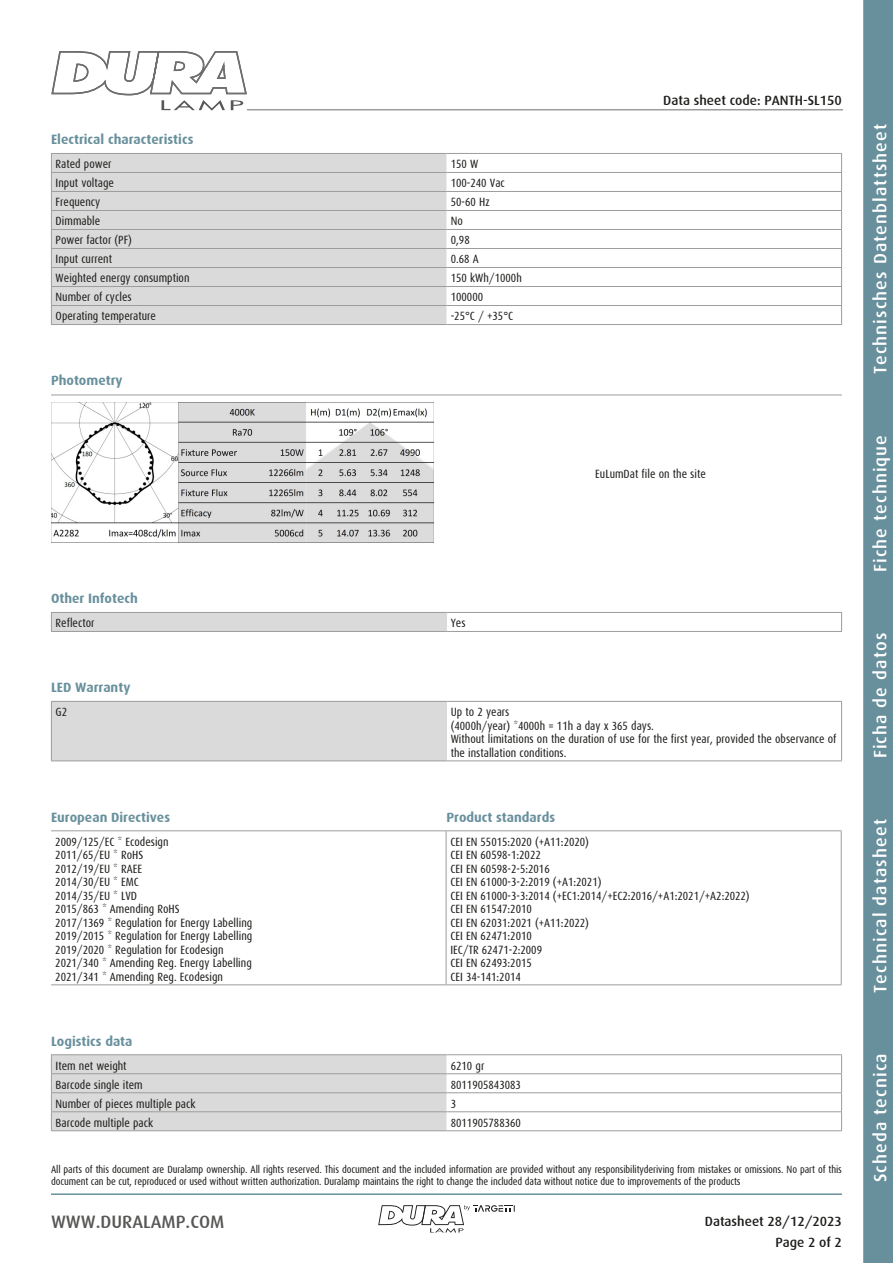
<style>
.page{position:relative;width:893px;height:1263px;background:#fff}
.page>*{position:absolute;margin:0;border:0;box-sizing:border-box;transform-origin:0 0}
.t1{font:500 18px "Dax";letter-spacing:.06em;color:#fff}
.t2{font:500 18px "Dax";color:#575756}
.t3{font:700 13.5px "Dax";color:#68909c}
.t4{font:500 13.5px/21.3px "Dax";color:#1d1d1b;text-align:right}
.t5{font:12px/13.5px "Dax Condensed";color:#1d1d1b}
.t6{font:10.5px/12px "Dax Condensed";letter-spacing:-.01em;color:#1d1d1b}
</style>
<div class="page">
<svg style="left:863px;top:0;width:30px;height:1263px;background:#6b929e"></svg>
<hr style="left:51px;top:1193px;width:791px;height:2px;background:#68909c">
<svg style="left:51px;top:51px;width:197px;height:60px"></svg>
<svg style="left:378px;top:1205px;width:137px;height:28px"></svg>
<hr style="left:247px;top:109px;width:596px;height:1px;background:#9d9d9c">
<div style="left:52px;top:154px;width:394px;height:170px;background:#dadada"></div>
<hr style="left:446px;top:153px;width:396px;height:1px;background:#9d9d9c">
<hr style="left:446px;top:172px;width:396px;height:1px;background:#9d9d9c">
<hr style="left:446px;top:191px;width:396px;height:1px;background:#9d9d9c">
<hr style="left:446px;top:210px;width:396px;height:1px;background:#9d9d9c">
<hr style="left:446px;top:229px;width:396px;height:1px;background:#9d9d9c">
<hr style="left:446px;top:248px;width:396px;height:1px;background:#9d9d9c">
<hr style="left:446px;top:267px;width:396px;height:1px;background:#9d9d9c">
<hr style="left:446px;top:286px;width:396px;height:1px;background:#9d9d9c">
<hr style="left:446px;top:305px;width:396px;height:1px;background:#9d9d9c">
<svg style="left:841px;top:154px;width:1px;height:170px"></svg>
<hr style="left:446px;top:324px;width:396px;height:1px;background:#9d9d9c">
<hr style="left:51px;top:153px;width:395px;height:1px;background:#9d9d9c">
<hr style="left:51px;top:172px;width:395px;height:1px;background:#9d9d9c">
<hr style="left:51px;top:191px;width:395px;height:1px;background:#9d9d9c">
<hr style="left:51px;top:210px;width:395px;height:1px;background:#9d9d9c">
<hr style="left:51px;top:229px;width:395px;height:1px;background:#9d9d9c">
<hr style="left:51px;top:248px;width:395px;height:1px;background:#9d9d9c">
<hr style="left:51px;top:267px;width:395px;height:1px;background:#9d9d9c">
<hr style="left:51px;top:286px;width:395px;height:1px;background:#9d9d9c">
<hr style="left:51px;top:305px;width:395px;height:1px;background:#9d9d9c">
<svg style="left:51px;top:154px;width:1px;height:170px"></svg>
<hr style="left:51px;top:324px;width:395px;height:1px;background:#9d9d9c">
<img style="left:51px;top:403px;width:383px;height:140px">
<hr style="left:51px;top:395px;width:791px;height:1px;background:#9d9d9c">
<div style="left:51px;top:612px;width:395px;height:19px;background:#dadada"></div>
<hr style="left:446px;top:612px;width:396px;height:1px;background:#9d9d9c">
<svg style="left:841px;top:613px;width:1px;height:18px"></svg>
<hr style="left:446px;top:631px;width:396px;height:1px;background:#9d9d9c">
<hr style="left:51px;top:612px;width:395px;height:1px;background:#9d9d9c">
<svg style="left:51px;top:613px;width:1px;height:18px"></svg>
<hr style="left:51px;top:631px;width:395px;height:1px;background:#9d9d9c">
<div style="left:51px;top:701px;width:395px;height:60px;background:#dadada"></div>
<hr style="left:446px;top:701px;width:396px;height:1px;background:#9d9d9c">
<hr style="left:841px;top:702px;width:1px;height:58px;background:#9d9d9c">
<hr style="left:446px;top:760px;width:396px;height:1px;background:#9d9d9c">
<hr style="left:51px;top:701px;width:395px;height:1px;background:#9d9d9c">
<hr style="left:51px;top:702px;width:1px;height:58px;background:#9d9d9c">
<hr style="left:51px;top:760px;width:395px;height:1px;background:#9d9d9c">
<hr style="left:446px;top:830px;width:396px;height:1px;background:#9d9d9c">
<hr style="left:841px;top:831px;width:1px;height:153px;background:#9d9d9c">
<hr style="left:446px;top:984px;width:396px;height:1px;background:#9d9d9c">
<hr style="left:51px;top:830px;width:395px;height:1px;background:#9d9d9c">
<hr style="left:446px;top:831px;width:1px;height:153px;background:#9d9d9c">
<hr style="left:51px;top:984px;width:395px;height:1px;background:#9d9d9c">
<hr style="left:446px;top:1054px;width:396px;height:1px;background:#9d9d9c">
<hr style="left:446px;top:1073px;width:396px;height:1px;background:#9d9d9c">
<hr style="left:446px;top:1092px;width:396px;height:1px;background:#9d9d9c">
<hr style="left:446px;top:1111px;width:396px;height:1px;background:#9d9d9c">
<svg style="left:841px;top:1055px;width:1px;height:75px"></svg>
<hr style="left:446px;top:1130px;width:396px;height:1px;background:#9d9d9c">
<hr style="left:51px;top:1054px;width:395px;height:1px;background:#9d9d9c">
<svg style="left:51px;top:1055px;width:395px;height:75px;background:#d7d7d7"></svg>
<hr style="left:51px;top:1130px;width:395px;height:1px;background:#9d9d9c">
<p class="t3" style="left:51px;top:132px;width:144px">Electrical characteristics</p>
<p class="t5" style="left:56px;top:157px;width:57px">Rated power</p>
<p class="t5" style="left:451px;top:157px;width:29px">150 W</p>
<p class="t5" style="left:56px;top:176px;width:60px">Input voltage</p>
<p class="t5" style="left:451px;top:176px;width:56px">100-240 Vac</p>
<p class="t5" style="left:56px;top:195px;width:46px">Frequency</p>
<p class="t5" style="left:451px;top:195px;width:40px">50-60 Hz</p>
<p class="t5" style="left:56px;top:214px;width:46px">Dimmable</p>
<p class="t5" style="left:451px;top:214px;width:14px">No</p>
<p class="t5" style="left:56px;top:233px;width:78px">Power factor (PF)</p>
<p class="t5" style="left:451px;top:233px;width:21px">0,98</p>
<p class="t5" style="left:56px;top:252px;width:58px">Input current</p>
<p class="t5" style="left:451px;top:252px;width:30px">0.68 A</p>
<p class="t5" style="left:56px;top:272px;width:135px">Weighted energy consumption</p>
<p class="t5" style="left:451px;top:272px;width:73px">150 kWh/1000h</p>
<p class="t5" style="left:56px;top:291px;width:78px">Number of cycles</p>
<p class="t5" style="left:451px;top:291px;width:34px">100000</p>
<p class="t5" style="left:56px;top:310px;width:102px">Operating temperature</p>
<p class="t5" style="left:451px;top:310px;width:64px">-25°C / +35°C</p>
<p class="t3" style="left:51px;top:373px;width:73px">Photometry</p>
<p class="t3" style="left:51px;top:591px;width:88px">Other Infotech</p>
<p class="t5" style="left:56px;top:616px;width:40px">Reflector</p>
<p class="t5" style="left:451px;top:616px;width:16px">Yes</p>
<p class="t4" style="left:663px;top:90px;width:180px">Data sheet code: PANTH-SL150</p>
<p class="t5" style="left:595px;top:467px;width:112px">EuLumDat file on the site</p>
<p class="t3" style="left:51px;top:680px;width:81px">LED Warranty</p>
<p class="t5" style="left:56px;top:705px;width:13px">G2</p>
<p class="t5" style="left:451px;top:705px;width:387px">Up to 2 years<br>(4000h/year) *4000h = 11h a day x 365 days.<br>Without limitations on the duration of use for the first year, provided the observance of the installation conditions.</p>
<p class="t3" style="left:51px;top:809px;width:121px">European Directives</p>
<p class="t3" style="left:446px;top:809px;width:110px">Product standards</p>
<p class="t5" style="left:55px;top:835px;width:198px">2009/125/EC * Ecodesign<br>2011/65/EU * RoHS<br>2012/19/EU * RAEE<br>2014/30/EU * EMC<br>2014/35/EU * LVD<br>2015/863 * Amending RoHS<br>2017/1369 * Regulation for Energy Labelling<br>2019/2015 * Regulation for Energy Labelling<br>2019/2020 * Regulation for Ecodesign<br>2021/340 * Amending Reg. Energy Labelling<br>2021/341 * Amending Reg. Ecodesign</p>
<p class="t5" style="left:450px;top:835px;width:301px">CEI EN 55015:2020 (+A11:2020)<br>CEI EN 60598-1:2022<br>CEI EN 60598-2-5:2016<br>CEI EN 61000-3-2:2019 (+A1:2021)<br>CEI EN 61000-3-3:2014 (+EC1:2014/+EC2:2016/+A1:2021/+A2:2022)<br>CEI EN 61547:2010<br>CEI EN 62031:2021 (+A11:2022)<br>CEI EN 62471:2010<br>IEC/TR 62471-2:2009<br>CEI EN 62493:2015<br>CEI 34-141:2014</p>
<p class="t3" style="left:51px;top:1033px;width:83px">Logistics data</p>
<p class="t5" style="left:56px;top:1059px;width:72px">Item net weight</p>
<p class="t5" style="left:451px;top:1059px;width:35px">6210 gr</p>
<p class="t5" style="left:56px;top:1078px;width:89px">Barcode single item</p>
<p class="t5" style="left:451px;top:1078px;width:72px">8011905843083</p>
<p class="t5" style="left:56px;top:1097px;width:141px">Number of pieces multiple pack</p>
<p class="t5" style="left:451px;top:1097px;width:7px">3</p>
<p class="t5" style="left:56px;top:1116px;width:99px">Barcode multiple pack</p>
<p class="t5" style="left:451px;top:1116px;width:72px">8011905788360</p>
<p class="t6" style="left:51px;top:1163px;width:792px">All parts of this document are Duralamp ownership. All rights reserved. This document and the included information are provided without any responsibilityderiving from mistakes or omissions. No part of this document can be cut, reproduced or used without written authorization. Duralamp maintains the right to change the included data without notice due to improvements of the products</p>
<h1 class="t2" style="left:51px;top:1212px;width:175px">WWW.DURALAMP.COM</h1>
<p class="t4" style="left:705px;top:1211px;width:139px">Datasheet 28/12/2023<br>Page 2 of 2</p>
<h1 class="t1" style="left:870px;top:374px;width:252px;rotate:-90deg">Technisches Datenblattsheet</h1>
<h1 class="t1" style="left:870px;top:572px;width:139px;rotate:-90deg">Fiche technique</h1>
<h1 class="t1" style="left:870px;top:758px;width:127px;rotate:-90deg">Ficha de datos</h1>
<h1 class="t1" style="left:870px;top:993px;width:175px;rotate:-90deg">Technical datasheet</h1>
<h1 class="t1" style="left:870px;top:1182px;width:130px;rotate:-90deg">Scheda tecnica</h1>
</div>
